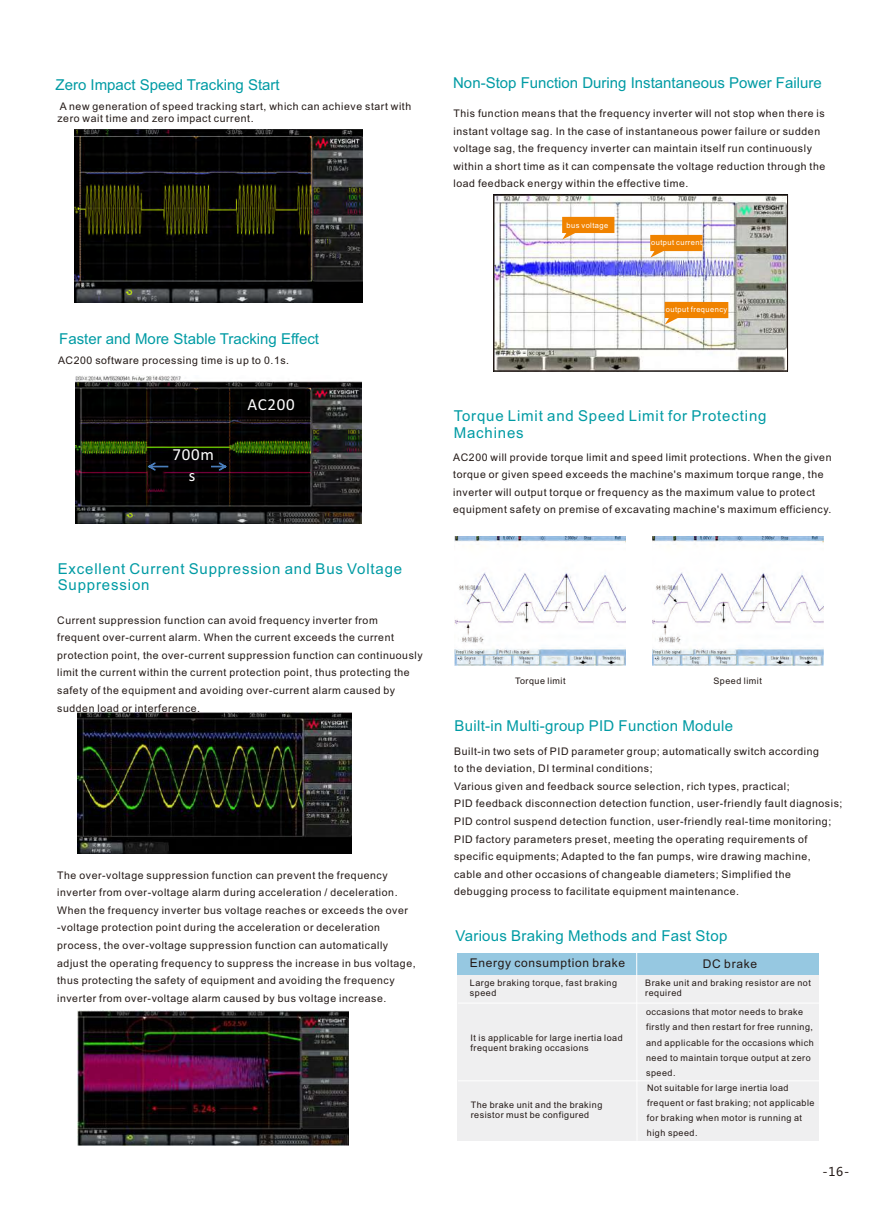
<style>
.page{position:relative;width:893px;height:1212px;background:#fff}
.page>*{position:absolute;margin:0;border:0;box-sizing:border-box;transform-origin:0 0}
.t1{font:16.95px/20.2px "Calibri";letter-spacing:.045em;color:#fff;text-align:center}
.t2{font:15px "Arial";color:#009ba4}
.t3{font:15px/16.8px "Arial";letter-spacing:.055em;color:#009ba4}
.t4{font:15px "Arial";letter-spacing:.02em;color:#009ba4}
.t5{font:12px "Arial";letter-spacing:.055em;color:#231916}
.t6{font:12px "Microsoft Ya Hei";color:#231916}
.t7{font:10.5px/17.5px "Arial";letter-spacing:.055em;color:#231916}
.t8{font:9px/15.1px "Arial";letter-spacing:.055em;color:#231916}
.t9{font:7.5px "Arial";letter-spacing:.055em;color:#fff}
</style>
<div class="page">
<img style="left:75px;top:129px;width:287px;height:173px">
<img style="left:77px;top:713px;width:275px;height:140px">
<img style="left:77px;top:1010px;width:271px;height:135px">
<div style="left:458px;top:953px;width:361px;height:188px;background:#efeff0"></div>
<div style="left:637px;top:953px;width:182px;height:21px;background:#96c8e1"></div>
<div style="left:458px;top:953px;width:179px;height:21px;background:#96c8e1"></div>
<hr style="left:636px;top:953px;width:1px;height:188px;background:#fff">
<hr style="left:458px;top:1002px;width:361px;height:1px;background:#fff">
<hr style="left:458px;top:1080px;width:361px;height:1px;background:#fff">
<img style="left:76px;top:376px;width:286px;height:147px">
<svg style="left:211px;top:463px;width:15px;height:7px"></svg>
<svg style="left:148px;top:463px;width:20px;height:7px"></svg>
<img style="left:493px;top:194px;width:294px;height:175px">
<div style="left:493px;top:195px;width:295px;height:176px;border:1px solid #231916"></div>
<svg style="left:562px;top:217px;width:52px;height:23px"></svg>
<svg style="left:650px;top:235px;width:52px;height:23px"></svg>
<svg style="left:665px;top:302px;width:63px;height:22px"></svg>
<img style="left:455px;top:536px;width:171px;height:129px">
<img style="left:652px;top:536px;width:171px;height:129px">
<h2 class="t2" style="left:56px;top:79px;width:226px">Zero Impact Speed Tracking Start</h2>
<h2 class="t2" style="left:453px;top:77px;width:370px">Non-Stop Function During Instantaneous Power Failure</h2>
<p class="t7" style="left:57px;top:102px;width:355px;line-height:11.7px">A new generation of speed tracking start, which can achieve start with zero wait time and zero impact current.</p>
<p class="t7" style="left:453px;top:105px;width:373px">This function means that the frequency inverter will not stop when there is instant voltage sag. In the case of instantaneous power failure or sudden voltage sag, the frequency inverter can maintain itself run continuously within a short time as it can compensate the voltage reduction through the load feedback energy within the effective time.</p>
<h2 class="t2" style="left:59px;top:333px;width:261px">Faster and More Stable Tracking Effect</h2>
<p class="t7" style="left:58px;top:352px;width:233px">AC200 software processing time is up to 0.1s.</p>
<h1 class="t1" style="left:172px;top:446px;width:43px">700m s</h1>
<h1 class="t1" style="left:247px;top:395px;width:49px">AC200</h1>
<h2 class="t3" style="left:58px;top:561px;width:346px">Excellent Current Suppression and Bus Voltage<br>Suppression</h2>
<p class="t7" style="left:57px;top:612px;width:367px">Current suppression function can avoid frequency inverter from frequent over-current alarm. When the current exceeds the current protection point, the over-current suppression function can continuously limit the current within the current protection point, thus protecting the safety of the equipment and avoiding over-current alarm caused by sudden load or interference.</p>
<p class="t7" style="left:57px;top:867px;width:360px">The over-voltage suppression function can prevent the frequency inverter from over-voltage alarm during acceleration / deceleration.<br>When the frequency inverter bus voltage reaches or exceeds the over -voltage protection point during the acceleration or deceleration process, the over-voltage suppression function can automatically adjust the operating frequency to suppress the increase in bus voltage, thus protecting the safety of equipment and avoiding the frequency inverter from over-voltage alarm caused by bus voltage increase.</p>
<p class="t9" style="left:566px;top:223px;width:43px">bus voltage</p>
<p class="t9" style="left:651px;top:240px;width:52px">output current</p>
<p class="t9" style="left:666px;top:307px;width:63px">output frequency</p>
<h2 class="t3" style="left:454px;top:409px;width:314px">Torque Limit and Speed Limit for Protecting<br>Machines</h2>
<p class="t7" style="left:453px;top:449px;width:380px">AC200 will provide torque limit and speed limit protections. When the given torque or given speed exceeds the machine's maximum torque range, the inverter will output torque or frequency as the maximum value to protect equipment safety on premise of excavating machine's maximum efficiency.</p>
<p class="t8" style="left:515px;top:674px;width:52px">Torque limit</p>
<p class="t8" style="left:713px;top:674px;width:50px">Speed limit</p>
<h2 class="t4" style="left:454px;top:720px;width:280px">Built-in Multi-group PID Function Module</h2>
<p class="t7" style="left:454px;top:743px;width:390px">Built-in two sets of PID parameter group; automatically switch according<br>to the deviation, DI terminal conditions;<br>Various given and feedback source selection, rich types, practical;<br>PID feedback disconnection detection function, user-friendly fault diagnosis; PID control suspend detection function, user-friendly real-time monitoring; PID factory parameters preset, meeting the operating requirements of specific equipments; Adapted to the fan pumps, wire drawing machine,<br>cable and other occasions of changeable diameters; Simplified the debugging process to facilitate equipment maintenance.</p>
<h2 class="t4" style="left:455px;top:930px;width:273px">Various Braking Methods and Fast Stop</h2>
<p class="t5" style="left:470px;top:958px;width:157px">Energy consumption brake</p>
<p class="t5" style="left:703px;top:959px;width:56px">DC brake</p>
<p class="t8" style="left:470px;top:979px;width:149px;line-height:10.1px">Large braking torque, fast braking speed</p>
<p class="t8" style="left:645px;top:978px;width:167px;line-height:10.1px">Brake unit and braking resistor are not required</p>
<p class="t8" style="left:471px;top:1033px;width:154px;line-height:10.1px">It is applicable for large inertia load frequent braking occasions</p>
<p class="t8" style="left:646px;top:1005px;width:169px">occasions that motor needs to brake firstly and then restart for free running, and applicable for the occasions which need to maintain torque output at zero speed.</p>
<p class="t8" style="left:471px;top:1101px;width:133px;line-height:10.1px">The brake unit and the braking resistor must be configured</p>
<p class="t8" style="left:647px;top:1081px;width:169px">Not suitable for large inertia load frequent or fast braking; not applicable for braking when motor is running at high speed.</p>
<p class="t6" style="left:823px;top:1166px;width:28px">-16-</p>
</div>
